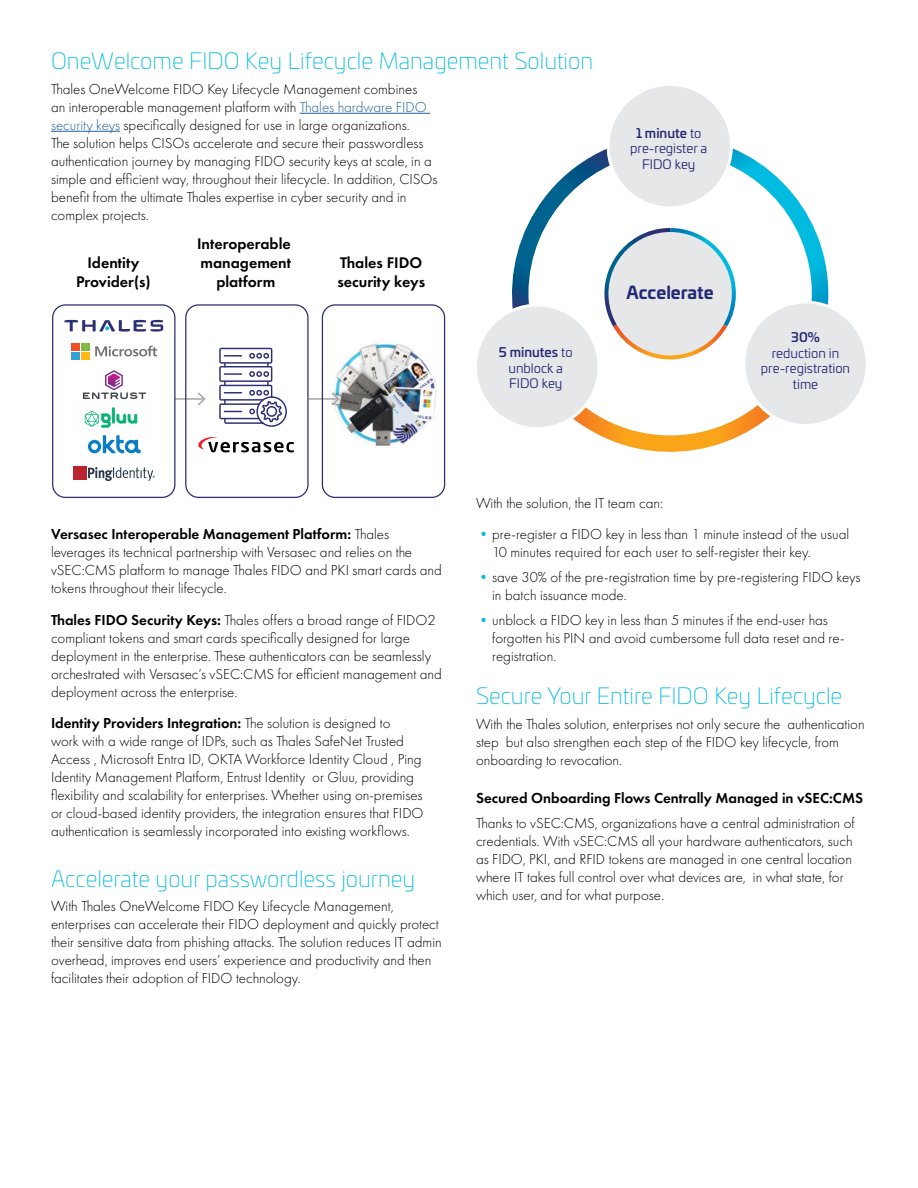
<style>
.page{position:relative;width:918px;height:1188px;background:#fff}
.page>*{position:absolute;margin:0;border:0;box-sizing:border-box;transform-origin:0 0}
.t1{font:200 22.5px "Univia Pro";color:#0bd}
.t2{font:700 17.25px "Univia Pro";color:#242b75}
.t3{font:600 16.05px/19.2px "Futura PT";color:#000;text-align:center}
.t4{font:300 15px/18px "Futura PT";color:#000}
.t5{font:600 15px "Futura PT";color:#000}
.t6{font:12.9px/15.5px "Univia Pro";color:#242b75;text-align:center}
.t7{font:500 12.9px "Univia Pro";color:#242b75}
.s1{color:#215e9e}
.s2{font-weight:500}
.s3{font-weight:600}
.s4{font-weight:400;color:#0bd}
</style>
<div class="page">
<hr style="left:300px;top:113px;width:130px;height:1px;background:#215e9e">
<hr style="left:51px;top:131px;width:69px;height:1px;background:#215e9e">
<svg style="left:512px;top:148px;width:316px;height:304px"></svg>
<div style="left:608px;top:232px;width:124px;height:123px;background:#e6e7e8;border-radius:50%"></div>
<div style="left:476px;top:305px;width:123px;height:124px;background:#e6e7e8;border-radius:50%"></div>
<div style="left:474px;top:304px;width:126px;height:126px;border:3px solid #fff;border-radius:50%"></div>
<div style="left:608px;top:84px;width:123px;height:124px;background:#e6e7e8;border-radius:50%"></div>
<div style="left:607px;top:83px;width:126px;height:126px;border:3px solid #fff;border-radius:50%"></div>
<div style="left:744px;top:302px;width:123px;height:123px;background:#e6e7e8;border-radius:50%"></div>
<div style="left:742px;top:301px;width:127px;height:126px;border:3px solid #fff;border-radius:50%"></div>
<img style="left:332px;top:343px;width:105px;height:103px">
<hr style="left:175px;top:398px;width:29px;height:2px;background:#a7a9ac">
<svg style="left:198px;top:392px;width:8px;height:13px"></svg>
<hr style="left:308px;top:398px;width:30px;height:2px;background:#a7a9ac">
<svg style="left:331px;top:392px;width:9px;height:13px"></svg>
<svg style="left:198px;top:437px;width:96px;height:15px"></svg>
<svg style="left:88px;top:435px;width:53px;height:18px"></svg>
<svg style="left:83px;top:370px;width:63px;height:29px"></svg>
<img style="left:84px;top:407px;width:54px;height:21px">
<div style="left:73px;top:466px;width:13px;height:14px;background:#b9252f"></div>
<svg style="left:88px;top:467px;width:67px;height:14px"></svg>
<svg style="left:95px;top:346px;width:62px;height:10px"></svg>
<div style="left:71px;top:343px;width:9px;height:8px;background:#f05225"></div>
<div style="left:81px;top:343px;width:9px;height:8px;background:#7fbb42"></div>
<div style="left:71px;top:352px;width:9px;height:8px;background:#33a0da"></div>
<div style="left:81px;top:352px;width:9px;height:8px;background:#fdb813"></div>
<svg style="left:64px;top:320px;width:99px;height:12px"></svg>
<svg style="left:219px;top:347px;width:68px;height:80px"></svg>
<div style="left:52px;top:304px;width:123px;height:194px;border:1px solid #2c2f73;border-radius:13px"></div>
<div style="left:185px;top:304px;width:124px;height:194px;border:1px solid #2c2f73;border-radius:13px"></div>
<div style="left:322px;top:304px;width:123px;height:194px;border:1px solid #2c2f73;border-radius:13px"></div>
<h1 class="t1" style="left:51px;top:45px;width:544px">OneWelcome FIDO Key Lifecycle Management Solution</h1>
<p class="t4" style="left:51px;top:80px;width:388px">Thales OneWelcome FIDO Key Lifecycle Management combines<br>an interoperable management platform with <span class="s1">Thales hardware FIDO security keys</span> specifically designed for use in large organizations.<br>The solution helps CISOs accelerate and secure their passwordless authentication journey by managing FIDO security keys at scale, in a simple and efficient way, throughout their lifecycle. In addition, CISOs benefit from the ultimate Thales expertise in cyber security and in complex projects.</p>
<p class="t3" style="left:76px;top:253px;width:76px">Identity<br>Provider(s)</p>
<p class="t3" style="left:197px;top:234px;width:96px">Interoperable management platform</p>
<p class="t3" style="left:337px;top:253px;width:89px;text-align:left">Thales FIDO security keys</p>
<p class="t6" style="left:499px;top:344px;width:75px"><span class="s2">5 minutes</span> to unblock a<br>FIDO key</p>
<p class="t6" style="left:630px;top:125px;width:79px"><span class="s2">1 minute</span> to pre-register a<br>FIDO key</p>
<p class="t2" style="left:627px;top:278px;width:89px">Accelerate</p>
<p class="t7" style="left:791px;top:328px;width:30px">30%</p>
<p class="t6" style="left:761px;top:345px;width:91px">reduction in pre-registration time</p>
<p class="t4" style="left:51px;top:525px;width:392px"><span class="s3">Versasec Interoperable Management Platform:</span> Thales leverages its technical partnership with Versasec and relies on the vSEC:CMS platform to manage Thales FIDO and PKI smart cards and tokens throughout their lifecycle.</p>
<p class="t4" style="left:51px;top:611px;width:392px"><span class="s3">Thales FIDO Security Keys:</span> Thales offers a broad range of FIDO2 compliant tokens and smart cards specifically designed for large deployment in the enterprise. These authenticators can be seamlessly orchestrated with Versasec’s vSEC:CMS for efficient management and deployment across the enterprise.</p>
<p class="t4" style="left:51px;top:714px;width:374px"><span class="s3">Identity Providers Integration:</span> The solution is designed to<br>work with a wide range of IDPs, such as Thales SafeNet Trusted Access , Microsoft Entra ID, OKTA Workforce Identity Cloud , Ping Identity Management Platform, Entrust Identity or Gluu, providing flexibility and scalability for enterprises. Whether using on-premises or cloud-based identity providers, the integration ensures that FIDO authentication is seamlessly incorporated into existing workflows.</p>
<h1 class="t1" style="left:51px;top:862px;width:366px">Accelerate your passwordless journey</h1>
<p class="t4" style="left:51px;top:897px;width:392px">With Thales OneWelcome FIDO Key Lifecycle Management, enterprises can accelerate their FIDO deployment and quickly protect their sensitive data from phishing attacks. The solution reduces IT admin overhead, improves end users’ experience and productivity and then facilitates their adoption of FIDO technology.</p>
<p class="t4" style="left:476px;top:494px;width:189px">With the solution, the IT team can:</p>
<p class="t4" style="left:492px;top:525px;width:359px;text-indent:-16px"><span class="s4">•</span>pre-register a FIDO key in less than 1 minute instead of the usual<br>10 minutes required for each user to self-register their key.</p>
<p class="t4" style="left:492px;top:568px;width:370px;text-indent:-16px"><span class="s4">•</span>save 30% of the pre-registration time by pre-registering FIDO keys in batch issuance mode.</p>
<p class="t4" style="left:492px;top:611px;width:354px;text-indent:-16px"><span class="s4">•</span>unblock a FIDO key in less than 5 minutes if the end-user has forgotten his PIN and avoid cumbersome full data reset and re&shy;registration.</p>
<h1 class="t1" style="left:476px;top:680px;width:368px">Secure Your Entire FIDO Key Lifecycle</h1>
<p class="t4" style="left:476px;top:715px;width:390px">With the Thales solution, enterprises not only secure the authentication step but also strengthen each step of the FIDO key lifecycle, from onboarding to revocation.</p>
<p class="t5" style="left:476px;top:789px;width:389px">Secured Onboarding Flows Centrally Managed in vSEC:CMS</p>
<p class="t4" style="left:476px;top:814px;width:380px">Thanks to vSEC:CMS, organizations have a central administration of credentials. With vSEC:CMS all your hardware authenticators, such as FIDO, PKI, and RFID tokens are managed in one central location where IT takes full control over what devices are, in what state, for which user, and for what purpose.</p>
</div>
